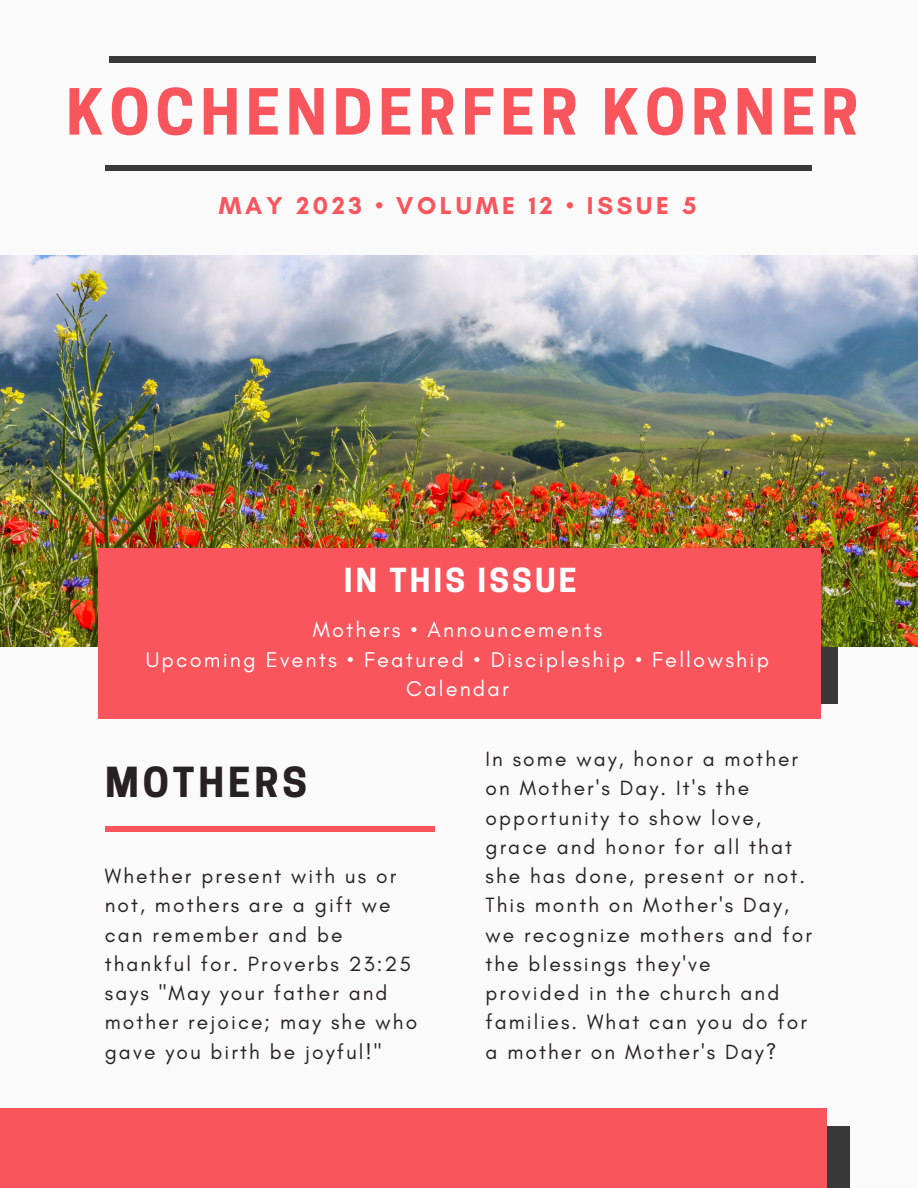
<style>
.page{position:relative;width:918px;height:1188px;background:#fafafa}
.page>*{position:absolute;margin:0;border:0;box-sizing:border-box;transform-origin:0 0}
.t1{font:700 59.7px "Cooper Hewitt";letter-spacing:.1em;color:#f8555d}
.t2{font:700 38.85px "Cooper Hewitt";letter-spacing:.1em;color:#272122}
.t3{font:700 31.2px "Cooper Hewitt";letter-spacing:.1em;color:#fff}
.t4{font:700 24.9px "Glacial Indifference";letter-spacing:.15em;color:#f8555d}
.t5{font:21.75px/29.7px "Glacial Indifference";letter-spacing:.1em;color:#fff;text-align:center}
.t6{font:21px/29.2px "Glacial Indifference";letter-spacing:.1em;color:#272122}
</style>
<div class="page">
<img style="left:0;top:255px;width:918px;height:392px">
<div style="left:109px;top:56px;width:706px;height:6px;background:#393939"></div>
<div style="left:105px;top:165px;width:706px;height:6px;background:#393939"></div>
<div style="left:98px;top:548px;width:723px;height:170px;background:#f8555d"></div>
<hr style="left:105px;top:827px;width:329px;height:4px;background:#f8555d">
<div style="left:0;top:1126px;width:850px;height:62px;background:#393939"></div>
<div style="left:0;top:1109px;width:826px;height:79px;background:#f8555d"></div>
<h1 class="t1" style="left:66px;top:90px;width:794px">KOCHENDERFER KORNER</h1>
<p class="t4" style="left:219px;top:191px;width:479px">MAY 2023 • VOLUME 12 • ISSUE 5</p>
<h3 class="t3" style="left:344px;top:569px;width:234px">IN THIS ISSUE</h3>
<p class="t5" style="left:146px;top:615px;width:625px">Mothers • Announcements<br>Upcoming Events • Featured • Discipleship • Fellowship<br>Calendar</p>
<h2 class="t2" style="left:105px;top:768px;width:203px">MOTHERS</h2>
<p class="t6" style="left:105px;top:861px;width:314px">Whether present with us or not, mothers are a gift we can remember and be thankful for. Proverbs 23:25 says "May your father and mother rejoice; may she who gave you birth be joyful!"</p>
<p class="t6" style="left:486px;top:744px;width:328px">In some way, honor a mother on Mother's Day. It's the opportunity to show love, grace and honor for all that she has done, present or not.<br>This month on Mother's Day, we recognize mothers and for the blessings they've<br>provided in the church and families. What can you do for a mother on Mother's Day?</p>
</div>
